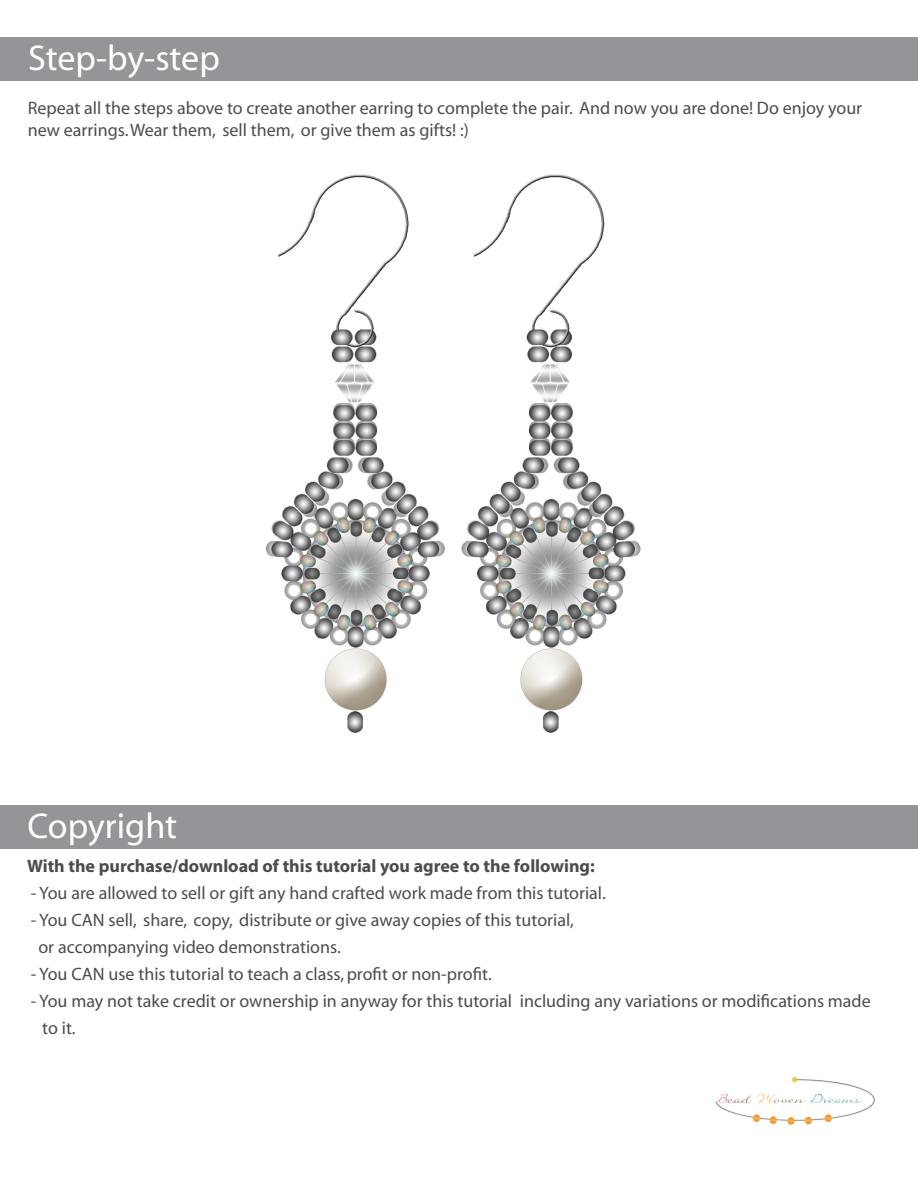
<style>
.page{position:relative;width:918px;height:1188px;background:#fff}
.page>*{position:absolute;margin:0;border:0;box-sizing:border-box;transform-origin:0 0}
.t1{font:36px "Myriad";color:#fff}
.t2{font:18px/21.6px "Myriad";color:#4b4c4d}
.t3{font:700 18px "Myriad";color:#4b4c4d}
</style>
<div class="page">
<div style="left:0;top:38px;width:918px;height:43px;background:#939598"></div>
<img style="left:265px;top:174px;width:376px;height:559px">
<div style="left:0;top:806px;width:918px;height:43px;background:#939598"></div>
<img style="left:715px;top:1076px;width:161px;height:49px">
<p class="t1" style="left:28px;top:40px;width:193px">Step-by-step</p>
<p class="t2" style="left:28px;top:98px;width:836px">Repeat all the steps above to create another earring to complete the pair. And now you are done! Do enjoy your new earrings. Wear them, sell them, or give them as gifts! :)</p>
<p class="t1" style="left:27px;top:808px;width:151px">Copyright</p>
<p class="t3" style="left:27px;top:856px;width:569px">With the purchase/download of this tutorial you agree to the following:</p>
<p class="t2" style="left:31px;top:882px;width:577px">- You are allowed to sell or gift any hand crafted work made from this tutorial.</p>
<p class="t2" style="left:31px;top:909px;width:545px">- You CAN sell, share, copy, distribute or give away copies of this tutorial,</p>
<p class="t2" style="left:38px;top:936px;width:304px">or accompanying video demonstrations.</p>
<p class="t2" style="left:31px;top:963px;width:462px">- You CAN use this tutorial to teach a class, profit or non-profit.</p>
<p class="t2" style="left:31px;top:990px;width:841px">- You may not take credit or ownership in anyway for this tutorial including any variations or modifications made</p>
<p class="t2" style="left:42px;top:1017px;width:35px">to it.</p>
</div>
